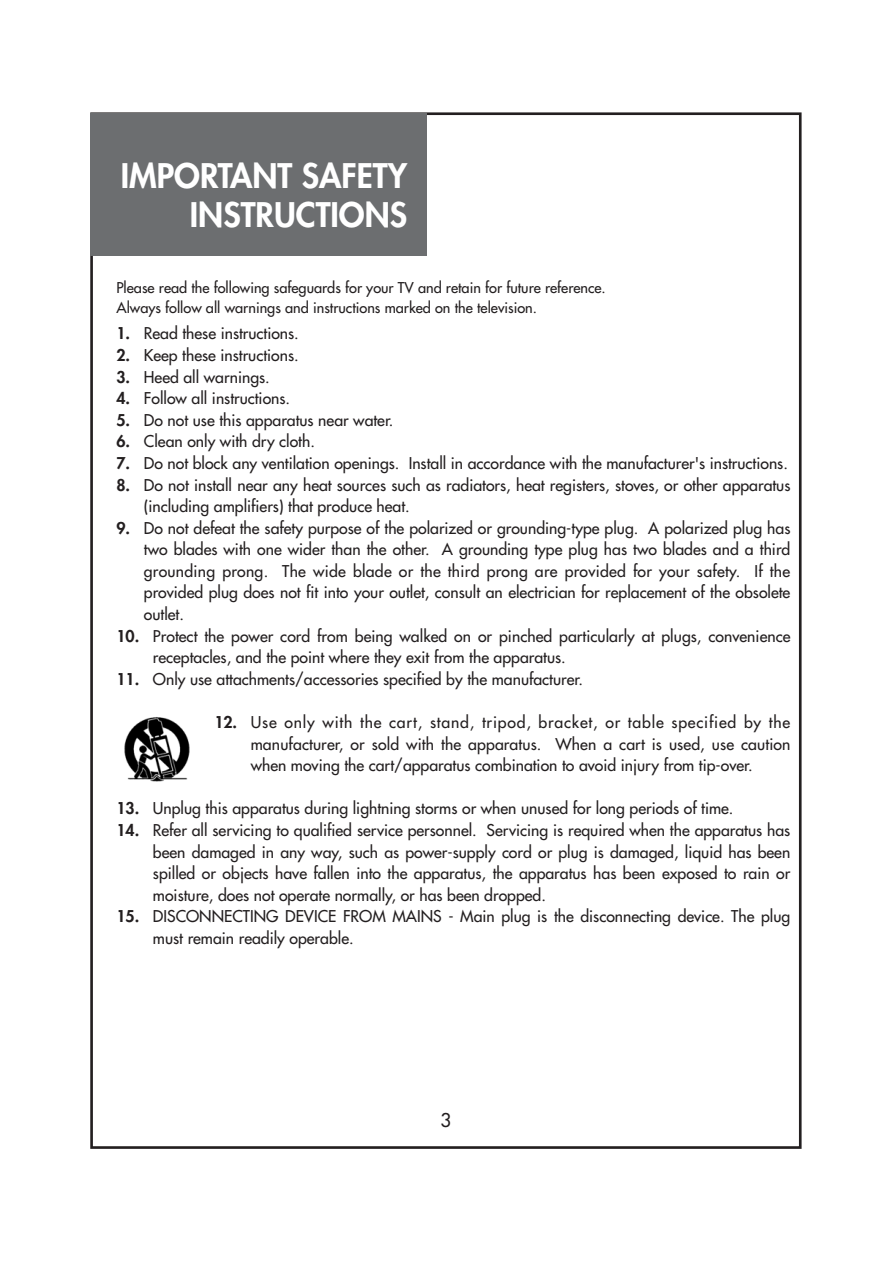
<style>
.page{position:relative;width:893px;height:1263px;background:#fff}
.page>*{position:absolute;margin:0;border:0;box-sizing:border-box;transform-origin:0 0}
.t1{font:800 33px/39.6px "Futura";color:#fff;text-align:right}
.t2{font:18.45px "Futura";color:#231f20}
.t3{font:15.9px/21.6px "Futura";color:#231f20}
.t4{font:14.55px/19.8px "Futura";color:#231f20}
.s1{font-weight:800}
</style>
<div class="page">
<div style="left:90px;top:113px;width:336px;height:142px;background:#6c6e70"></div>
<img style="left:124px;top:717px;width:66px;height:64px">
<h1 class="t1" style="left:121px;top:158px;width:288px">IMPORTANT SAFETY<br>INSTRUCTIONS</h1>
<p class="t4" style="left:116px;top:279px;width:491px">Please read the following safeguards for your TV and retain for future reference.<br>Always follow all warnings and instructions marked on the television.</p>
<p class="t3" style="left:116px;top:324px;width:184px"><span class="s1">1.</span> Read these instructions.</p>
<p class="t3" style="left:116px;top:345px;width:184px"><span class="s1">2.</span> Keep these instructions.</p>
<p class="t3" style="left:116px;top:367px;width:155px"><span class="s1">3.</span> Heed all warnings.</p>
<p class="t3" style="left:116px;top:389px;width:175px"><span class="s1">4.</span> Follow all instructions.</p>
<p class="t3" style="left:116px;top:410px;width:278px"><span class="s1">5.</span> Do not use this apparatus near water.</p>
<p class="t3" style="left:116px;top:432px;width:200px"><span class="s1">6.</span> Clean only with dry cloth.</p>
<p class="t3" style="left:116px;top:453px;width:673px"><span class="s1">7.</span> Do not block any ventilation openings. Install in accordance with the manufacturer's instructions.</p>
<p class="t3" style="left:144px;top:475px;width:648px;text-indent:-27px"><span class="s1">8.</span> Do not install near any heat sources such as radiators, heat registers, stoves, or other apparatus (including amplifiers) that produce heat.</p>
<p class="t3" style="left:144px;top:518px;width:648px;text-align:justify;text-indent:-27px"><span class="s1">9.</span> Do not defeat the safety purpose of the polarized or grounding-type plug. A polarized plug has two blades with one wider than the other. A grounding type plug has two blades and a third grounding prong. The wide blade or the third prong are provided for your safety. If the provided plug does not fit into your outlet, consult an electrician for replacement of the obsolete outlet.</p>
<p class="t3" style="left:153px;top:626px;width:639px;text-indent:-36px"><span class="s1">10.</span> Protect the power cord from being walked on or pinched particularly at plugs, convenience receptacles, and the point where they exit from the apparatus.</p>
<p class="t3" style="left:116px;top:669px;width:468px"><span class="s1">11.</span> Only use attachments/accessories specified by the manufacturer.</p>
<p class="t3" style="left:251px;top:712px;width:541px;text-align:justify;text-indent:-36px"><span class="s1">12.</span> Use only with the cart, stand, tripod, bracket, or table specified by the manufacturer, or sold with the apparatus. When a cart is used, use caution when moving the cart/apparatus combination to avoid injury from tip-over.</p>
<p class="t3" style="left:116px;top:799px;width:618px"><span class="s1">13.</span> Unplug this apparatus during lightning storms or when unused for long periods of time.</p>
<p class="t3" style="left:153px;top:820px;width:639px;text-align:justify;text-indent:-36px"><span class="s1">14.</span> Refer all servicing to qualified service personnel. Servicing is required when the apparatus has been damaged in any way, such as power-supply cord or plug is damaged, liquid has been spilled or objects have fallen into the apparatus, the apparatus has been exposed to rain or moisture, does not operate normally, or has been dropped.</p>
<p class="t3" style="left:153px;top:907px;width:639px;text-indent:-36px"><span class="s1">15.</span> DISCONNECTING DEVICE FROM MAINS - Main plug is the disconnecting device. The plug must remain readily operable.</p>
<p class="t2" style="left:440px;top:1111px;width:12px">3</p>
</div>
